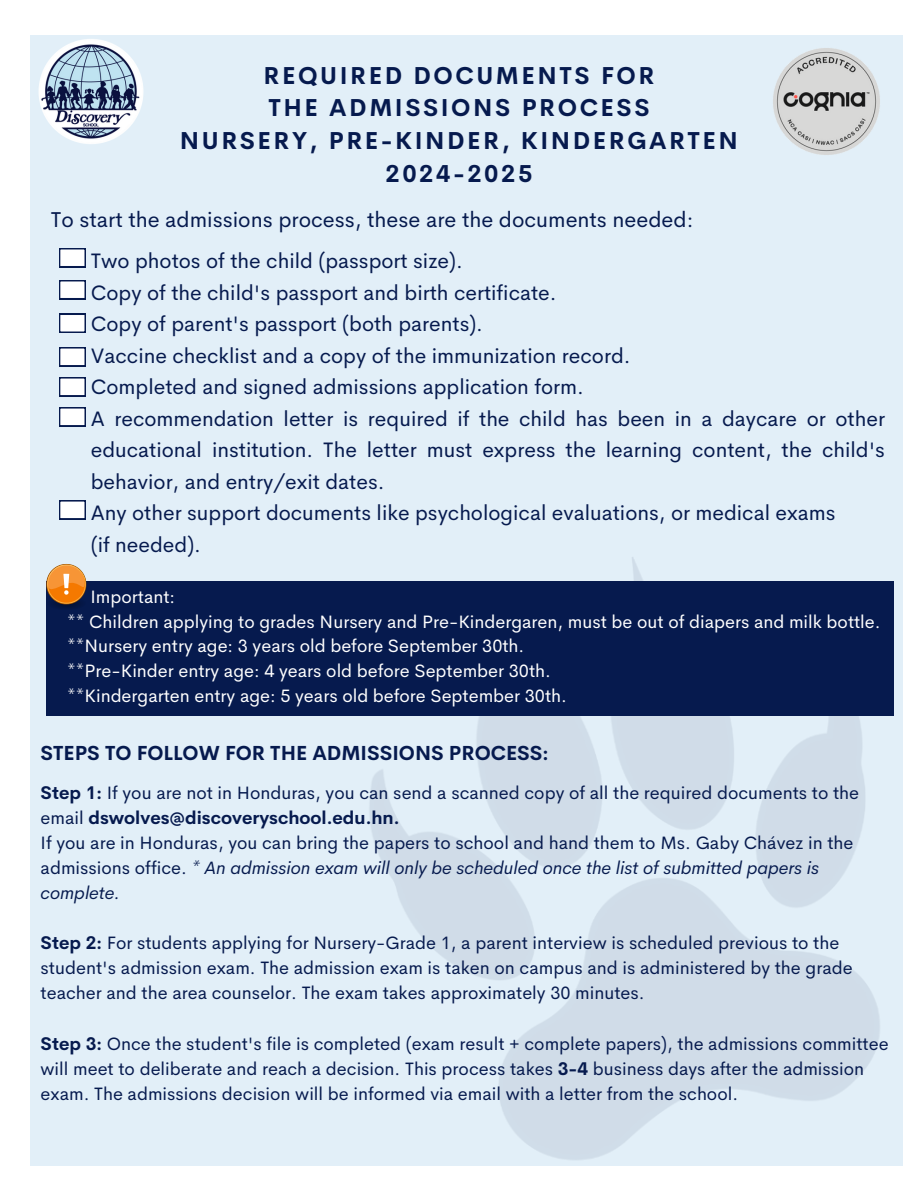
<style>
.page{position:relative;width:918px;height:1188px;background:#fff}
.page>*{position:absolute;margin:0;border:0;box-sizing:border-box;transform-origin:0 0}
.t1{font:700 24px/32.7px "Cerebri Sans";letter-spacing:.105em;color:#061a4e;text-align:center}
.t2{font:21.6px "Cerebri Sans";color:#061a4e}
.t3{font:21px/31.5px "Cerebri Sans";color:#061a4e}
.t4{font:700 19.95px "Cerebri Sans";color:#061a4e}
.t5{font:18px/25px "Cerebri Sans";color:#061a4e}
.t6{font:18px "Cerebri Sans";color:#fff}
.s1{font-weight:700}
.s2{font-style:italic}
</style>
<div class="page">
<div style="left:30px;top:36px;width:873px;height:1130px;background:#e2eff8"></div>
<img style="left:30px;top:35px;width:129px;height:109px">
<img style="left:773px;top:48px;width:107px;height:107px">
<img style="left:160px;top:557px;width:734px;height:603px">
<div style="left:59px;top:248px;width:27px;height:19px;background:#061a4e"></div>
<svg style="left:60px;top:249px;width:25px;height:17px"></svg>
<div style="left:59px;top:280px;width:27px;height:19px;background:#061a4e"></div>
<svg style="left:60px;top:281px;width:25px;height:17px"></svg>
<div style="left:59px;top:314px;width:27px;height:19px;background:#061a4e"></div>
<svg style="left:60px;top:315px;width:25px;height:17px"></svg>
<div style="left:59px;top:347px;width:27px;height:19px;background:#061a4e"></div>
<svg style="left:60px;top:348px;width:25px;height:17px"></svg>
<div style="left:59px;top:377px;width:27px;height:19px;background:#061a4e"></div>
<svg style="left:60px;top:378px;width:25px;height:18px"></svg>
<div style="left:59px;top:407px;width:27px;height:19px;background:#061a4e"></div>
<svg style="left:60px;top:408px;width:25px;height:18px"></svg>
<div style="left:59px;top:500px;width:27px;height:19px;background:#061a4e"></div>
<svg style="left:60px;top:501px;width:25px;height:18px"></svg>
<div style="left:46px;top:582px;width:848px;height:134px;background:#061a4e"></div>
<svg style="left:46px;top:564px;width:41px;height:44px"></svg>
<p class="t1" style="left:180px;top:59px;width:560px">REQUIRED DOCUMENTS FOR<br>THE ADMISSIONS PROCESS<br>NURSERY, PRE-KINDER, KINDERGARTEN<br>2024-2025</p>
<p class="t2" style="left:51px;top:206px;width:644px">To start the admissions process, these are the documents needed:</p>
<p class="t3" style="left:91px;top:245px;width:796px">Two photos of the child (passport size).<br>Copy of the child's passport and birth certificate.<br>Copy of parent's passport (both parents).<br>Vaccine checklist and a copy of the immunization record.<br>Completed and signed admissions application form.<br>A recommendation letter is required if the child has been in a daycare or other educational institution. The letter must express the learning content, the child's behavior, and entry/exit dates.</p>
<p class="t3" style="left:91px;top:497px;width:746px">Any other support documents like psychological evaluations, or medical exams</p>
<h3 class="t3" style="left:91px;top:529px;width:112px">(if needed).</h3>
<p class="t6" style="left:91px;top:585px;width:86px">Important:</p>
<p class="t6" style="left:67px;top:610px;width:815px">** Children applying to grades Nursery and Pre-Kindergaren, must be out of diapers and milk bottle.</p>
<p class="t6" style="left:67px;top:634px;width:459px">**Nursery entry age: 3 years old before September 30th.</p>
<p class="t6" style="left:67px;top:659px;width:485px">**Pre-Kinder entry age: 4 years old before September 30th.</p>
<p class="t6" style="left:67px;top:684px;width:501px">**Kindergarten entry age: 5 years old before September 30th.</p>
<p class="t4" style="left:41px;top:740px;width:510px">STEPS TO FOLLOW FOR THE ADMISSIONS PROCESS:</p>
<p class="t5" style="left:41px;top:780px;width:820px"><span class="s1">Step 1:</span> If you are not in Honduras, you can send a scanned copy of all the required documents to the email <span class="s1">dswolves@discoveryschool.edu.hn.</span></p>
<h2 class="t5" style="left:41px;top:830px;width:814px">If you are in Honduras, you can bring the papers to school and hand them to Ms. Gaby Chávez in the admissions office. <span class="s2">* An admission exam will only be scheduled once the list of submitted papers is complete.</span></h2>
<p class="t5" style="left:41px;top:930px;width:814px"><span class="s1">Step 2:</span> For students applying for Nursery-Grade 1, a parent interview is scheduled previous to the student's admission exam. The admission exam is taken on campus and is administered by the grade</p>
<p class="t5" style="left:41px;top:981px;width:606px">teacher and the area counselor. The exam takes approximately 30 minutes.</p>
<p class="t5" style="left:41px;top:1031px;width:850px"><span class="s1">Step 3:</span> Once the student's file is completed (exam result + complete papers), the admissions committee will meet to deliberate and reach a decision. This process takes <span class="s1">3-4</span> business days after the admission</p>
<p class="t5" style="left:41px;top:1081px;width:699px">exam. The admissions decision will be informed via email with a letter from the school.</p>
</div>
